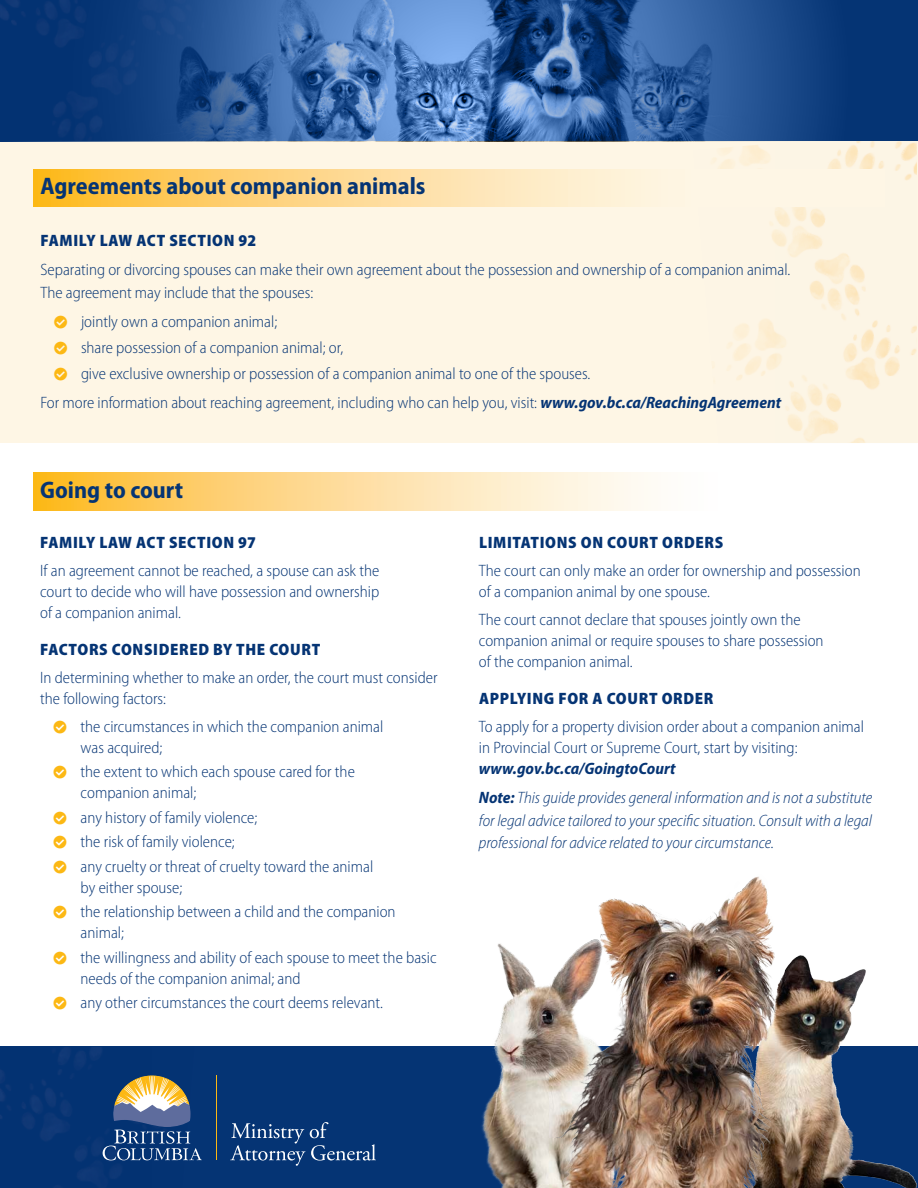
<style>
.page{position:relative;width:918px;height:1188px;background:#fff}
.page>*{position:absolute;margin:0;border:0;box-sizing:border-box;transform-origin:0 0}
.H1_-_Reverse_Gradient{font:700 semi-condensed 24px "Myriad Pro";color:#053474}
.Body{font:300 semi-condensed 16.5px/21px "Myriad Pro";color:#053474}
.Body-2{font:italic 300 semi-condensed 16.5px/22.5px "Myriad Pro";color:#053474;text-align:justify}
.t1{font:900 semi-condensed 16.5px "Myriad Pro";letter-spacing:.04em;color:#053474}
.s1{font-weight:700;font-style:italic}
.s2{font-weight:700}
</style>
<div class="page">
<div style="left:0;top:1047px;width:918px;height:141px;background:#053474"></div>
<img style="left:0;top:1047px;width:194px;height:132px">
<svg style="left:230px;top:1122px;width:146px;height:44px"></svg>
<svg style="left:103px;top:1075px;width:99px;height:85px"></svg>
<hr style="left:216px;top:1075px;width:1px;height:85px;background:#fcb814">
<div style="left:0;top:0;width:918px;height:141px;background:#053474"></div>
<div style="left:0;top:141px;width:918px;height:302px;background:#fef6e5"></div>
<svg style="left:33px;top:473px;width:618px;height:37px;background:#fddb96"></svg>
<img style="left:282px;top:0;width:537px;height:141px">
<img style="left:447px;top:943px;width:83px;height:245px">
<img style="left:783px;top:955px;width:135px;height:233px">
<img style="left:530px;top:876px;width:253px;height:312px">
<svg style="left:207px;top:0;width:75px;height:141px;background:#33619f"></svg>
<img style="left:0;top:0;width:207px;height:141px">
<img style="left:693px;top:141px;width:224px;height:302px">
<svg style="left:34px;top:169px;width:850px;height:38px"></svg>
<h1 class="H1_-_Reverse_Gradient" style="left:40px;top:172px;width:387px">Agreements about companion animals</h1>
<h2 class="t1" style="left:41px;top:231px;width:217px">FAMILY LAW ACT SECTION 92</h2>
<p class="Body" style="left:40px;top:259px;width:751px;line-height:22.5px">Separating or divorcing spouses can make their own agreement about the possession and ownership of a companion animal.<br>The agreement may include that the spouses:</p>
<p class="Body" style="left:81px;top:311px;width:198px">jointly own a companion animal;</p>
<p class="Body" style="left:81px;top:337px;width:264px">share possession of a companion animal; or,</p>
<p class="Body" style="left:81px;top:363px;width:511px">give exclusive ownership or possession of a companion animal to one of the spouses.</p>
<p class="Body" style="left:40px;top:393px;width:742px">For more information about reaching agreement, including who can help you, visit: <span class="s1">www.gov.bc.ca/ReachingAgreement</span></p>
<p class="H1_-_Reverse_Gradient" style="left:40px;top:476px;width:145px">Going to court</p>
<h2 class="t1" style="left:40px;top:534px;width:217px">FAMILY LAW ACT SECTION 97</h2>
<p class="Body" style="left:40px;top:561px;width:341px;text-align:justify">If an agreement cannot be reached, a spouse can ask the court to decide who will have possession and ownership of a companion animal.</p>
<h2 class="t1" style="left:40px;top:641px;width:282px">FACTORS CONSIDERED BY THE COURT</h2>
<p class="Body" style="left:40px;top:668px;width:399px">In determining whether to make an order, the court must consider the following factors:</p>
<p class="Body" style="left:81px;top:716px;width:304px">the circumstances in which the companion animal was acquired;</p>
<p class="Body" style="left:81px;top:762px;width:276px">the extent to which each spouse cared for the companion animal;</p>
<p class="Body" style="left:81px;top:807px;width:178px">any history of family violence;</p>
<p class="Body" style="left:81px;top:832px;width:156px">the risk of family violence;</p>
<p class="Body" style="left:81px;top:856px;width:294px">any cruelty or threat of cruelty toward the animal by either spouse;</p>
<p class="Body" style="left:81px;top:902px;width:317px">the relationship between a child and the companion animal;</p>
<p class="Body" style="left:81px;top:947px;width:358px">the willingness and ability of each spouse to meet the basic needs of the companion animal; and</p>
<p class="Body" style="left:81px;top:992px;width:304px">any other circumstances the court deems relevant.</p>
<h2 class="t1" style="left:479px;top:534px;width:246px">LIMITATIONS ON COURT ORDERS</h2>
<p class="Body" style="left:479px;top:561px;width:383px">The court can only make an order for ownership and possession of a companion animal by one spouse.</p>
<p class="Body" style="left:479px;top:609px;width:346px">The court cannot declare that spouses jointly own the companion animal or require spouses to share possession of the companion animal.</p>
<h2 class="t1" style="left:479px;top:689px;width:236px">APPLYING FOR A COURT ORDER</h2>
<p class="Body" style="left:479px;top:716px;width:387px">To apply for a property division order about a companion animal in Provincial Court or Supreme Court, start by visiting: <span class="s1">www.gov.bc.ca/GoingtoCourt</span></p>
<p class="Body-2" style="left:479px;top:787px;width:395px"><span class="s2">Note:</span> This guide provides general information and is not a substitute for legal advice tailored to your specific situation. Consult with a legal professional for advice related to your circumstance.</p>
</div>
